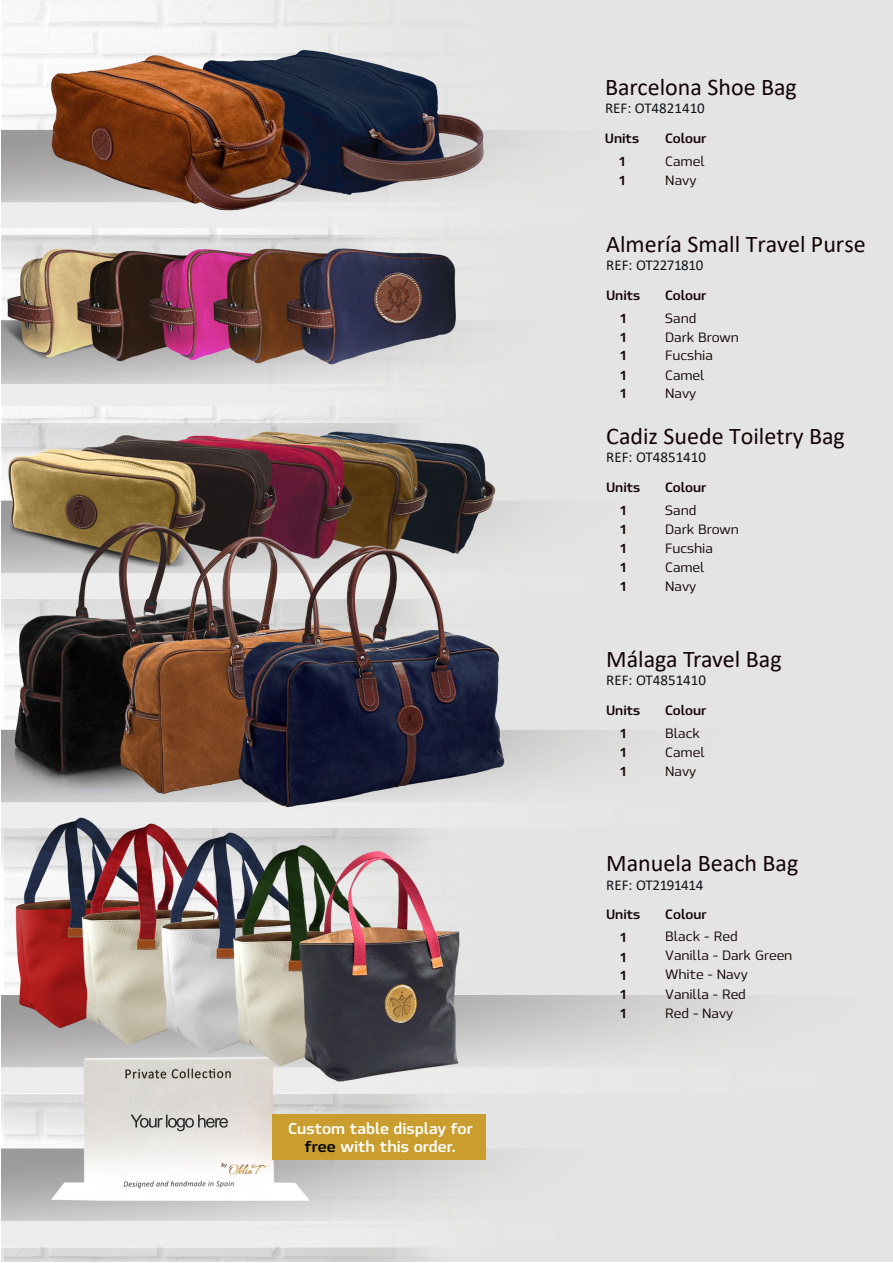
<style>
.page{position:relative;width:893px;height:1263px;background:#fff}
.page>*{position:absolute;margin:0;border:0;box-sizing:border-box;transform-origin:0 0}
.t1{font:24px "Calibri";color:#140304}
.t2{font:700 15.6px/17.2px "Hackman";color:#fff;text-align:center}
.t3{font:15px "Calibri";color:#111416}
.t4{font:15px "Calibri";letter-spacing:-.025em;color:#111416}
.t5{font:500 13.5px/19.5px "Hackman";letter-spacing:-.01em;color:#140304}
.t6{font:700 13.5px/18.9px "Hackman";color:#140304;text-align:justify}
.s1{color:#000001}
</style>
<div class="page">
<img style="left:1px;top:0;width:892px;height:1262px">
<div style="left:273px;top:1114px;width:213px;height:46px;background:#c99e2e"></div>
<div style="left:486px;top:70px;width:103px;height:103px;background:#e4e4e4;border-radius:50%"></div>
<div style="left:486px;top:638px;width:103px;height:102px;background:linear-gradient(to bottom,#e7e7e7,#ddd);border-radius:50%"></div>
<div style="left:486px;top:842px;width:103px;height:103px;background:#e4e4e4;border-radius:50%"></div>
<div style="left:486px;top:223px;width:103px;height:102px;background:#e4e4e4;border-radius:50%"></div>
<div style="left:486px;top:415px;width:103px;height:103px;background:#e4e4e4;border-radius:50%"></div>
<div style="left:483px;top:70px;width:103px;height:103px;background:#e4e4e4;border-radius:50%"></div>
<svg style="left:483px;top:638px;width:103px;height:102px;fill:#e4e4e4"></svg>
<div style="left:483px;top:842px;width:103px;height:103px;background:#e4e4e4;border-radius:50%"></div>
<div style="left:483px;top:223px;width:103px;height:102px;background:#e4e4e4;border-radius:50%"></div>
<div style="left:483px;top:415px;width:103px;height:103px;background:#e4e4e4;border-radius:50%"></div>
<p class="t2" style="left:288px;top:1119px;width:186px">Custom table display for <span class="s1">free</span> with this order.</p>
<h1 class="t1" style="left:605px;top:70px;width:193px">Barcelona Shoe Bag</h1>
<p class="t3" style="left:605px;top:98px;width:101px">REF: OT4821410</p>
<p class="t6" style="left:605px;top:128px;width:36px">Units</p>
<p class="t6" style="left:665px;top:128px;width:43px">Colour</p>
<p class="t6" style="left:619px;top:150px;width:7px;line-height:19.5px">1<br>1</p>
<p class="t5" style="left:665px;top:150px;width:41px">Camel<br>Navy</p>
<h1 class="t1" style="left:606px;top:227px;width:261px">Almería Small Travel Purse</h1>
<p class="t4" style="left:606px;top:255px;width:99px">REF: OT2271810</p>
<p class="t6" style="left:606px;top:284px;width:36px">Units</p>
<p class="t6" style="left:665px;top:284px;width:43px">Colour</p>
<p class="t6" style="left:620px;top:307px;width:7px">1<br>1<br>1</p>
<p class="t5" style="left:665px;top:307px;width:75px">Sand<br>Dark Brown</p>
<p class="t5" style="left:665px;top:345px;width:49px">Fucshia</p>
<p class="t6" style="left:620px;top:365px;width:7px">1</p>
<p class="t5" style="left:665px;top:365px;width:41px">Camel</p>
<p class="t6" style="left:620px;top:383px;width:7px">1</p>
<p class="t5" style="left:665px;top:383px;width:33px">Navy</p>
<h1 class="t1" style="left:606px;top:419px;width:240px">Cadiz Suede Toiletry Bag</h1>
<p class="t3" style="left:606px;top:447px;width:101px">REF: OT4851410</p>
<p class="t6" style="left:606px;top:477px;width:36px">Units</p>
<p class="t6" style="left:665px;top:477px;width:43px">Colour</p>
<p class="t6" style="left:620px;top:499px;width:7px">1<br>1<br>1</p>
<p class="t5" style="left:665px;top:499px;width:75px">Sand<br>Dark Brown</p>
<p class="t5" style="left:665px;top:537px;width:49px">Fucshia</p>
<p class="t6" style="left:620px;top:557px;width:7px">1</p>
<p class="t5" style="left:665px;top:557px;width:41px">Camel</p>
<p class="t6" style="left:620px;top:575px;width:7px">1</p>
<p class="t5" style="left:665px;top:575px;width:33px">Navy</p>
<h1 class="t1" style="left:606px;top:642px;width:177px">Málaga Travel Bag</h1>
<p class="t3" style="left:606px;top:670px;width:101px">REF: OT4851410</p>
<p class="t6" style="left:606px;top:699px;width:36px">Units</p>
<p class="t6" style="left:665px;top:699px;width:43px">Colour</p>
<p class="t6" style="left:620px;top:722px;width:7px">1<br>1<br>1</p>
<p class="t5" style="left:665px;top:722px;width:41px">Black<br>Camel</p>
<p class="t5" style="left:665px;top:760px;width:33px">Navy</p>
<h1 class="t1" style="left:606px;top:847px;width:194px">Manuela Beach Bag</h1>
<p class="t4" style="left:606px;top:874px;width:99px">REF: OT2191414</p>
<p class="t6" style="left:606px;top:904px;width:36px">Units</p>
<p class="t6" style="left:665px;top:904px;width:43px">Colour</p>
<p class="t5" style="left:665px;top:926px;width:129px;line-height:19px">Black - Red<br>Vanilla - Dark Green<br>White - Navy<br>Vanilla - Red<br>Red - Navy</p>
<p class="t6" style="left:620px;top:927px;width:7px">1<br>1<br>1<br>1<br>1</p>
</div>
